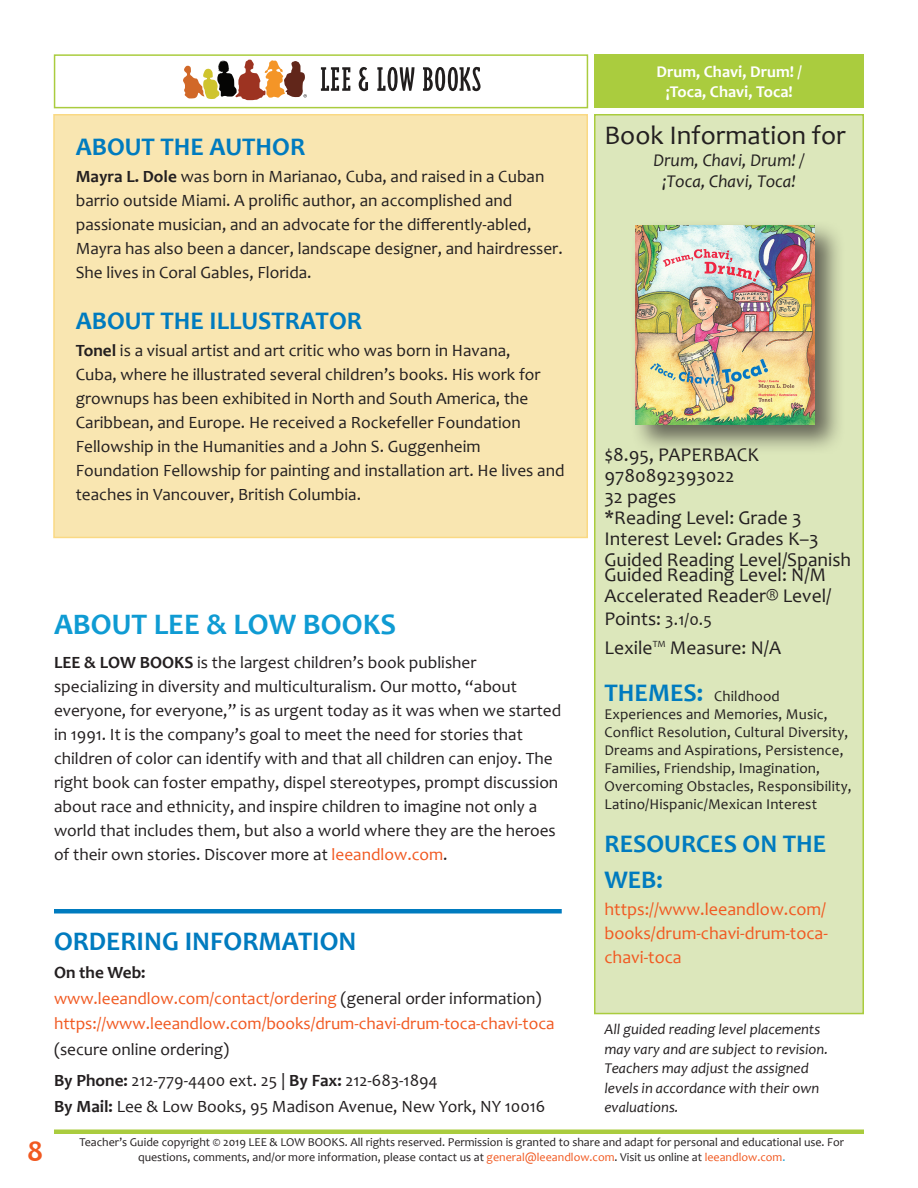
<style>
.page{position:relative;width:918px;height:1188px;background:#fff}
.page>*{position:absolute;margin:0;border:0;box-sizing:border-box;transform-origin:0 0}
.t1{font:700 30px "Candara";color:#0f9bd3}
.t2{font:700 30px "Candara";color:#f15921}
.Blue_heads___rule_ab{font:700 27px "Candara";color:#007bbf}
.t3{font:27px "Candara";color:#231f20}
.blue_running_heads{font:700 25.5px/36px "Candara";color:#007bbf}
.text{font:19.5px/15px "Candara";color:#231f20}
.book_info_back_page{font:19.5px "Candara";color:#231f20}
.text-2{font:18px/24px "Candara";color:#f15921;text-align:justify}
.t4{font:italic 18px/21.6px "Candara";color:#231f20;text-align:center}
.text-3{font:17.25px/24px "Candara";color:#231f20}
.Note_paragraph{font:17.25px/25.5px "Candara";color:#f15921}
.Note_paragraph-2{font:17.25px/25.5px "Candara";color:#231f20}
.t5{font:700 16.5px/19.8px "Candara";color:#fff;text-align:center}
.blue_running_heads-2{font:15px/18px "Candara";letter-spacing:.01em;color:#231f20}
.t6{font:italic 15px/19.5px "Candara";color:#231f20}
.t7{font:12px/14.4px "Candara";color:#231f20;text-align:center}
.s1{font-weight:700}
.s2{color:#f15921}
.s3{font-weight:700;color:#231f20}
.s4{color:#231f20}
.s5{font-size:17.25px}
.s6{font-weight:700;font-size:25.5px;color:#007bbf}
.s7{color:#0f9bd3}
</style>
<div class="page">
<hr style="left:54px;top:1130px;width:810px;height:4px;background:#aacc3e">
<div style="left:594px;top:54px;width:270px;height:54px;background:#aacc3e"></div>
<div style="left:54px;top:54px;width:534px;height:54px;border:2px solid #aacc3e"></div>
<svg style="left:183px;top:60px;width:124px;height:40px"></svg>
<svg style="left:321px;top:67px;width:160px;height:24px"></svg>
<div style="left:54px;top:909px;width:508px;height:5px;background:#007bbf"></div>
<div style="left:595px;top:115px;width:268px;height:899px;background:#dce7bb"></div>
<div style="left:630px;top:220px;width:216px;height:235px;background:#231f20;opacity:.65"></div>
<img style="left:636px;top:225px;width:179px;height:199px">
<div style="left:594px;top:114px;width:270px;height:900px;border:2px solid #aacc3e"></div>
<div style="left:54px;top:115px;width:533px;height:422px;background:#f9e6b1"></div>
<div style="left:53px;top:114px;width:535px;height:424px;border:2px solid #fad984"></div>
<p class="blue_running_heads" style="left:76px;top:128px;width:231px">ABOUT THE AUTHOR</p>
<p class="text-3" style="left:76px;top:164px;width:489px"><span class="s1">Mayra L. Dole</span> was born in Marianao, Cuba, and raised in a Cuban barrio outside Miami. A prolific author, an accomplished and passionate musician, and an advocate for the differently-abled, Mayra has also been a dancer, landscape designer, and hairdresser.<br>She lives in Coral Gables, Florida.</p>
<p class="blue_running_heads" style="left:76px;top:302px;width:288px">ABOUT THE ILLUSTRATOR</p>
<p class="text-3" style="left:76px;top:338px;width:490px"><span class="s1">Tonel</span> is a visual artist and art critic who was born in Havana,<br>Cuba, where he illustrated several children’s books. His work for grownups has been exhibited in North and South America, the Caribbean, and Europe. He received a Rockefeller Foundation Fellowship in the Humanities and a John S. Guggenheim Foundation Fellowship for painting and installation art. He lives and teaches in Vancouver, British Columbia.</p>
<p class="t1" style="left:54px;top:605px;width:344px">ABOUT LEE &amp; LOW BOOKS</p>
<p class="text-3" style="left:54px;top:650px;width:509px"><span class="s1">LEE &amp; LOW BOOKS</span> is the largest children’s book publisher specializing in diversity and multiculturalism. Our motto, “about everyone, for everyone,” is as urgent today as it was when we started in 1991. It is the company’s goal to meet the need for stories that children of color can identify with and that all children can enjoy. The right book can foster empathy, dispel stereotypes, prompt discussion about race and ethnicity, and inspire children to imagine not only a world that includes them, but also a world where they are the heroes of their own stories. Discover more at <span class="s2">leeandlow.com</span>.</p>
<p class="Blue_heads___rule_ab" style="left:54px;top:924px;width:304px">ORDERING INFORMATION</p>
<p class="Note_paragraph" style="left:54px;top:959px;width:502px"><span class="s3">On the Web:<br></span>www.leeandlow.com/contact/ordering <span class="s4">(general order information) </span>https://www.leeandlow.com/books/drum-chavi-drum-toca-chavi-toca <span class="s4">(secure online ordering)</span></p>
<p class="Note_paragraph-2" style="left:54px;top:1067px;width:493px"><span class="s1">By Phone:</span> 212-779-4400 ext. 25 | <span class="s1">By Fax:</span> 212-683-1894<br><span class="s1">By Mail:</span> Lee &amp; Low Books, 95 Madison Avenue, New York, NY 10016</p>
<p class="t5" style="left:657px;top:62px;width:147px">Drum, Chavi, Drum! / ¡Toca, Chavi, Toca!</p>
<p class="t3" style="left:604px;top:118px;width:243px">Book Information for</p>
<p class="t4" style="left:653px;top:149px;width:153px">Drum, Chavi, Drum! / ¡Toca, Chavi, Toca!</p>
<p class="text" style="left:604px;top:447px;width:156px">$8.95, PAPERBACK</p>
<p class="book_info_back_page" style="left:604px;top:463px;width:132px">9780892393022</p>
<p class="text" style="left:604px;top:489px;width:73px">32 pages</p>
<p class="text" style="left:604px;top:510px;width:199px">*Reading Level: Grade 3</p>
<p class="text" style="left:604px;top:531px;width:216px">Interest Level: Grades K–3</p>
<p class="text" style="left:604px;top:552px;width:248px">Guided Reading Level/Spanish<br>Guided Reading Level: N/M</p>
<p class="text" style="left:604px;top:584px;width:228px;line-height:23.2px">Accelerated Reader® Level/<br>Points: <span class="s5">3.1/0.5</span></p>
<p class="text" style="left:604px;top:640px;width:178px">Lexile™ Measure: N/A</p>
<p class="blue_running_heads-2" style="left:604px;top:687px;width:249px"><span class="s6">THEMES:</span> Childhood Experiences and Memories, Music, Conflict Resolution, Cultural Diversity, Dreams and Aspirations, Persistence, Families, Friendship, Imagination, Overcoming Obstacles, Responsibility, Latino/Hispanic/Mexican Interest</p>
<p class="blue_running_heads" style="left:604px;top:826px;width:223px">RESOURCES ON THE<br>WEB:</p>
<p class="text-2" style="left:604px;top:897px;width:225px">https://www.leeandlow.com/ books/drum-chavi-drum-toca&shy;chavi-toca</p>
<p class="t6" style="left:604px;top:1020px;width:225px">All guided reading level placements may vary and are subject to revision.<br>Teachers may adjust the assigned levels in accordance with their own evaluations.</p>
<h1 class="t2" style="left:27px;top:1133px;width:18px">8</h1>
<p class="t7" style="left:79px;top:1135px;width:766px">Teacher’s Guide copyright © 2019 LEE &amp; LOW BOOKS. All rights reserved. Permission is granted to share and adapt for personal and educational use. For questions, comments, and/or more information, please contact us at <span class="s2">general@leeandlow.com</span>. Visit us online at <span class="s2">leeandlow.com</span><span class="s7">.</span></p>
</div>
